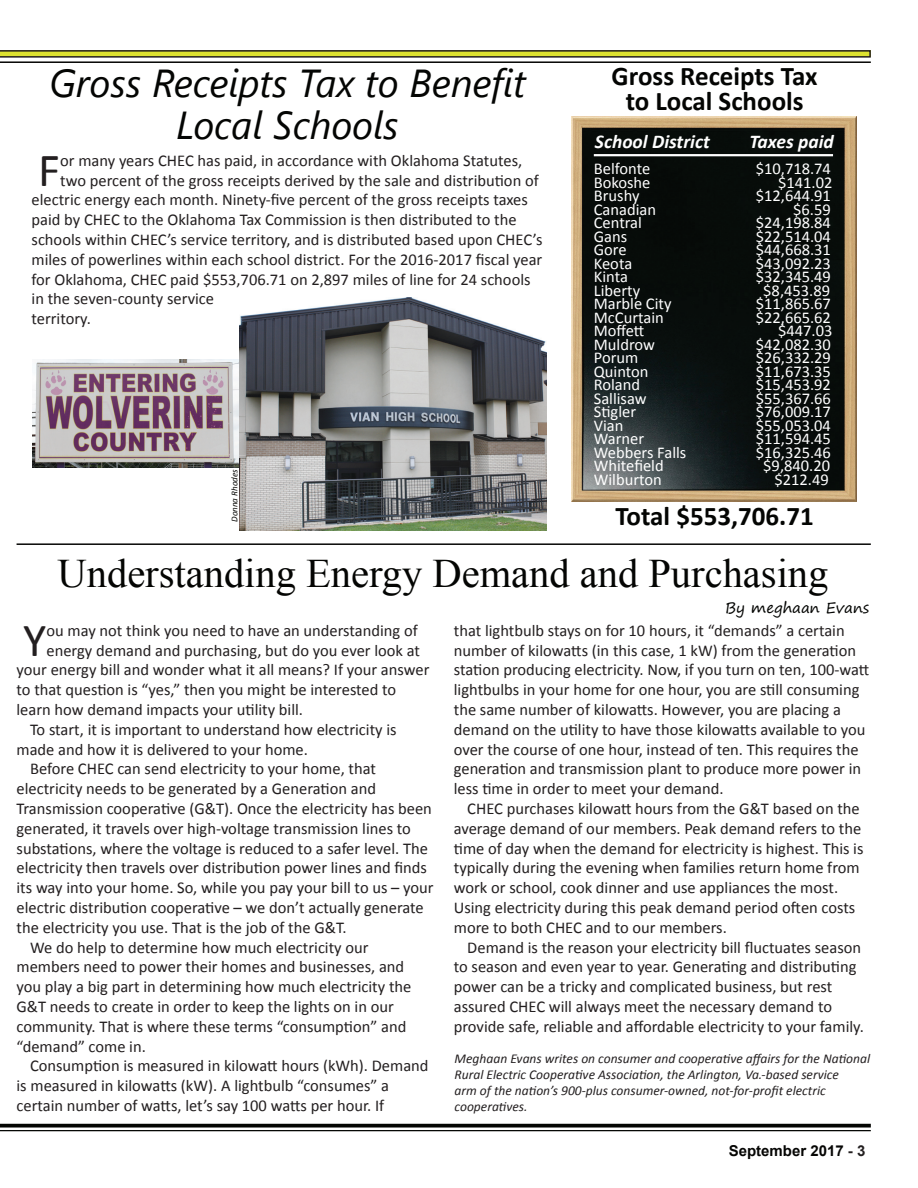
<style>
.page{position:relative;width:918px;height:1188px;background:#fff}
.page>*{position:absolute;margin:0;border:0;box-sizing:border-box;transform-origin:0 0}
.t1{font:47.7px "Calibri";color:#231f20}
.t2{font:40.5px "Iskoola Pota";color:#040503}
.t3{font:italic 39px/42px "Segoe UI";color:#040503;text-align:center}
.t4{font:700 27px/25.5px "Calibri";color:#040503;text-align:center}
.t5{font:italic 700 19.5px "Calibri";color:#fff}
.t6{font:16.5px/19.8px "Calibri";color:#231f20}
.t7{font:16.5px "Calibri";color:#fff}
.t8{font:700 15px "Arial";color:#060604}
.t9{font:15px "Segoe Print";color:#040503}
.t10{font:italic 13.5px/16.2px "Calibri";color:#231f20}
.t11{font:italic 9px "Calibri";color:#060604}
.s1{color:#231f20}
</style>
<div class="page">
<svg style="left:0;top:1124px;width:871px;height:4px;background:#222221"></svg>
<hr style="left:0;top:1130px;width:871px;height:1px;background:#040503">
<hr style="left:0;top:61px;width:871px;height:2px;background:#040503">
<svg style="left:0;top:50px;width:871px;height:8px;background:#989933"></svg>
<img style="left:572px;top:117px;width:284px;height:384px">
<hr style="left:594px;top:154px;width:239px;height:2px;background:#fff">
<hr style="left:17px;top:543px;width:854px;height:2px;background:#060604">
<img style="left:239px;top:297px;width:308px;height:233px">
<img style="left:32px;top:360px;width:207px;height:108px">
<h3 class="t3" style="left:49px;top:61px;width:478px">Gross Receipts Tax to Benefit<br>Local Schools</h3>
<h3 class="t4" style="left:612px;top:63px;width:207px">Gross Receipts Tax to Local Schools</h3>
<p class="t5" style="left:595px;top:129px;width:116px">School District</p>
<p class="t5" style="left:749px;top:129px;width:86px">Taxes paid</p>
<h1 class="t1" style="left:38px;top:140px;width:23px">F</h1>
<p class="t6" style="left:60px;top:150px;width:464px">or many years CHEC has paid, in accordance with Oklahoma Statutes,</p>
<p class="t6" style="left:60px;top:170px;width:480px">two percent of the gross receipts derived by the sale and distribution of</p>
<p class="t6" style="left:32px;top:190px;width:498px">electric energy each month. Ninety-five percent of the gross receipts taxes</p>
<p class="t6" style="left:32px;top:210px;width:487px">paid by CHEC to the Oklahoma Tax Commission is then distributed to the</p>
<p class="t6" style="left:32px;top:230px;width:512px">schools within CHEC’s service territory, and is distributed based upon CHEC’s</p>
<p class="t6" style="left:32px;top:249px;width:512px">miles of powerlines within each school district. For the 2016-2017 fiscal year</p>
<p class="t6" style="left:32px;top:269px;width:501px">for Oklahoma, CHEC paid $553,706.71 on 2,897 miles of line for 24 schools</p>
<p class="t6" style="left:32px;top:289px;width:184px">in the seven-county service</p>
<p class="t6" style="left:32px;top:309px;width:61px">territory.</p>
<p class="t11" style="left:228px;top:522px;width:54px;rotate:-90deg">Donna Rhodes</p>
<p class="t7" style="left:594px;top:158px;width:58px">Belfonte</p>
<p class="t7" style="left:756px;top:158px;width:77px">$10,718.74</p>
<p class="t7" style="left:594px;top:172px;width:58px">Bokoshe</p>
<p class="t7" style="left:778px;top:172px;width:56px">$141.02</p>
<p class="t7" style="left:594px;top:185px;width:47px">Brushy</p>
<p class="t7" style="left:756px;top:185px;width:77px">$12,644.91</p>
<p class="t7" style="left:594px;top:199px;width:64px">Canadian</p>
<p class="t7" style="left:793px;top:199px;width:39px">$6.59</p>
<p class="t7" style="left:594px;top:212px;width:50px">Central</p>
<p class="t7" style="left:756px;top:212px;width:77px">$24,198.84</p>
<p class="t7" style="left:594px;top:226px;width:35px">Gans</p>
<p class="t7" style="left:756px;top:226px;width:77px">$22,514.04</p>
<p class="t7" style="left:594px;top:239px;width:34px">Gore</p>
<p class="t7" style="left:756px;top:239px;width:77px">$44,668.31</p>
<p class="t7" style="left:594px;top:253px;width:40px">Keota</p>
<p class="t7" style="left:756px;top:253px;width:77px">$43,092.23</p>
<p class="t7" style="left:594px;top:266px;width:36px">Kinta</p>
<p class="t7" style="left:756px;top:266px;width:77px">$32,345.49</p>
<p class="t7" style="left:594px;top:280px;width:48px">Liberty</p>
<p class="t7" style="left:763px;top:280px;width:68px">$8,453.89</p>
<p class="t7" style="left:594px;top:293px;width:79px">Marble City</p>
<p class="t7" style="left:756px;top:293px;width:77px">$11,865.67</p>
<p class="t7" style="left:594px;top:307px;width:71px">McCurtain</p>
<p class="t7" style="left:756px;top:307px;width:77px">$22,665.62</p>
<p class="t7" style="left:594px;top:320px;width:52px">Moffett</p>
<p class="t7" style="left:778px;top:320px;width:56px">$447.03</p>
<p class="t7" style="left:594px;top:334px;width:63px">Muldrow</p>
<p class="t7" style="left:756px;top:334px;width:77px">$42,082.30</p>
<p class="t7" style="left:594px;top:347px;width:46px">Porum</p>
<p class="t7" style="left:756px;top:347px;width:77px">$26,332.29</p>
<p class="t7" style="left:594px;top:361px;width:56px">Quinton</p>
<p class="t7" style="left:756px;top:361px;width:77px">$11,673.35</p>
<p class="t7" style="left:594px;top:374px;width:48px">Roland</p>
<p class="t7" style="left:756px;top:374px;width:77px">$15,453.92</p>
<p class="t7" style="left:594px;top:388px;width:54px">Sallisaw</p>
<p class="t7" style="left:756px;top:388px;width:77px">$55,367.66</p>
<p class="t7" style="left:594px;top:401px;width:44px">Stigler</p>
<p class="t7" style="left:756px;top:401px;width:77px">$76,009.17</p>
<p class="t7" style="left:594px;top:415px;width:31px">Vian</p>
<p class="t7" style="left:756px;top:415px;width:77px">$55,053.04</p>
<p class="t7" style="left:594px;top:428px;width:52px">Warner</p>
<p class="t7" style="left:756px;top:428px;width:77px">$11,594.45</p>
<p class="t7" style="left:594px;top:442px;width:94px">Webbers Falls</p>
<p class="t7" style="left:756px;top:442px;width:77px">$16,325.46</p>
<p class="t7" style="left:594px;top:455px;width:71px">Whitefield</p>
<p class="t7" style="left:763px;top:455px;width:68px">$9,840.20</p>
<p class="t7" style="left:594px;top:469px;width:70px">Wilburton</p>
<p class="t7" style="left:774px;top:469px;width:56px">$212.49</p>
<h3 class="t4" style="left:616px;top:503px;width:200px">Total $553,706.71</h3>
<h2 class="t2" style="left:58px;top:550px;width:772px">Understanding Energy Demand and Purchasing</h2>
<p class="t9" style="left:725px;top:594px;width:146px">By meghaan Evans</p>
<h1 class="t1" style="left:23px;top:610px;width:25px">Y</h1>
<p class="t6" style="left:47px;top:621px;width:373px">ou may not think you need to have an understanding of</p>
<p class="t6" style="left:47px;top:640px;width:375px">energy demand and purchasing, but do you ever look at</p>
<p class="t6" style="left:17px;top:660px;width:414px">your energy bill and wonder what it all means? If your answer</p>
<p class="t6" style="left:17px;top:680px;width:381px">to that question is “yes,” then you might be interested to</p>
<p class="t6" style="left:17px;top:700px;width:288px">learn how demand impacts your utility bill.</p>
<p class="t6" style="left:30px;top:720px;width:368px">To start, it is important to understand how electricity is</p>
<p class="t6" style="left:17px;top:739px;width:293px">made and how it is delivered to your home.</p>
<p class="t6" style="left:30px;top:759px;width:347px">Before CHEC can send electricity to your home, that</p>
<p class="t6" style="left:17px;top:779px;width:361px">electricity needs to be generated by a Generation and</p>
<p class="t6" style="left:17px;top:799px;width:417px">Transmission cooperative (G&amp;T). Once the electricity has been</p>
<p class="t6" style="left:17px;top:819px;width:396px">generated, it travels over high-voltage transmission lines to</p>
<p class="t6" style="left:17px;top:838px;width:413px">substations, where the voltage is reduced to a safer level. The</p>
<p class="t6" style="left:17px;top:858px;width:412px">electricity then travels over distribution power lines and finds</p>
<p class="t6" style="left:17px;top:878px;width:419px">its way into your home. So, while you pay your bill to us – your</p>
<p class="t6" style="left:17px;top:898px;width:409px">electric distribution cooperative – we don’t actually generate</p>
<p class="t6" style="left:17px;top:918px;width:332px">the electricity you use. That is the job of the G&amp;T.</p>
<p class="t6" style="left:30px;top:937px;width:340px">We do help to determine how much electricity our</p>
<p class="t6" style="left:17px;top:957px;width:389px">members need to power their homes and businesses, and</p>
<p class="t6" style="left:17px;top:977px;width:396px">you play a big part in determining how much electricity the</p>
<p class="t6" style="left:17px;top:997px;width:379px">G&amp;T needs to create in order to keep the lights on in our</p>
<p class="t6" style="left:17px;top:1017px;width:391px">community. That is where these terms “consumption” and</p>
<p class="t6" style="left:17px;top:1036px;width:131px">“demand” come in.</p>
<p class="t6" style="left:30px;top:1056px;width:400px">Consumption is measured in kilowatt hours (kWh). Demand</p>
<p class="t6" style="left:17px;top:1076px;width:374px">is measured in kilowatts (kW). A lightbulb “consumes” a</p>
<p class="t6" style="left:17px;top:1096px;width:369px">certain number of watts, let’s say 100 watts per hour. If</p>
<p class="t6" style="left:454px;top:621px;width:417px">that lightbulb stays on for 10 hours, it “demands” a certain number of kilowatts (in this case, 1 kW) from the generation station producing electricity. Now, if you turn on ten, 100-watt lightbulbs in your home for one hour, you are still consuming the same number of kilowatts. However, you are placing a demand on the utility to have those kilowatts available to you over the course of one hour, instead of ten. This requires the generation and transmission plant to produce more power in less time in order to meet your demand.</p>
<p class="t6" style="left:454px;top:799px;width:411px;text-indent:13px">CHEC purchases kilowatt hours from the G&amp;T based on the average demand of our members. Peak demand refers to the time of day when the demand for electricity is highest. This is typically during the evening when families return home from work or school, cook dinner and use appliances the most.<br>Using electricity during this peak demand period often costs more to both CHEC and to our members.</p>
<p class="t6" style="left:454px;top:937px;width:412px;text-indent:13px">Demand is the reason your electricity bill fluctuates season to season and even year to year. Generating and distributing power can be a tricky and complicated business, but rest assured CHEC will always meet the necessary demand to provide safe, reliable and affordable electricity to your family.</p>
<p class="t10" style="left:455px;top:1050px;width:417px">Meghaan Evans writes on consumer and cooperative affairs for the National Rural Electric Cooperative Association, the Arlington, Va.-based service<br>arm of the nation’s 900-plus consumer-owned, not-for-profit electric cooperatives.</p>
<p class="t8" style="left:729px;top:1140px;width:138px">September 2017 <span class="s1">- 3</span></p>
</div>
